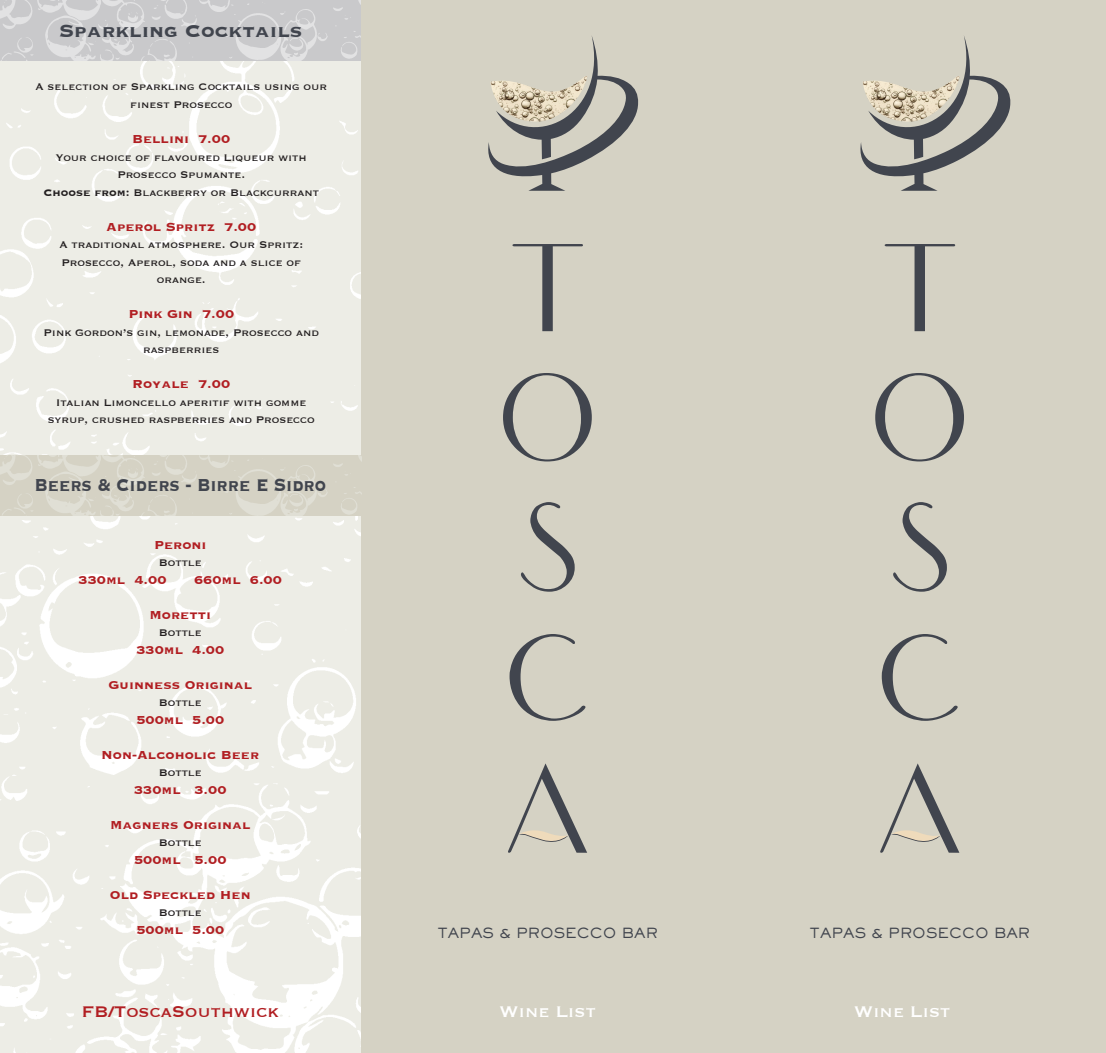
<style>
.page{position:relative;width:1106px;height:1053px;background:#fff}
.page>*{position:absolute;margin:0;border:0;box-sizing:border-box;transform-origin:0 0}
.t1{font:700 22.5px "Copperplate";color:#41454e;scale:.82 1}
.t2{font:700 22.5px "Copperplate";color:#41454e}
.t3{font:20px "Copperplate";color:#b11e22}
.t4{font:20px "Copperplate";color:#fff}
.t5{font:700 15px "Copperplate";color:#b11e22}
.t6{font:13.75px "Sackers Gothic Medium AT";color:#41454e}
.t7{font:12.5px/17.5px "Copperplate";color:#231f20;text-align:center}
.s1{font-weight:700}
</style>
<div class="page">
<img style="left:0;top:60px;width:361px;height:992px">
<img style="left:0;top:0;width:361px;height:60px">
<div style="left:361px;top:0;width:745px;height:1052px;background:#d5d2c4"></div>
<hr style="left:884px;top:244px;width:71px;height:2px;background:#41454e">
<svg style="left:875px;top:373px;width:89px;height:88px"></svg>
<svg style="left:893px;top:502px;width:54px;height:89px"></svg>
<svg style="left:881px;top:634px;width:76px;height:86px"></svg>
<svg style="left:860px;top:36px;width:150px;height:155px"></svg>
<img style="left:862px;top:76px;width:97px;height:46px">
<svg style="left:880px;top:763px;width:79px;height:89px"></svg>
<hr style="left:512px;top:244px;width:71px;height:2px;background:#41454e">
<svg style="left:503px;top:373px;width:89px;height:88px"></svg>
<svg style="left:521px;top:502px;width:53px;height:89px"></svg>
<svg style="left:509px;top:634px;width:76px;height:86px"></svg>
<svg style="left:488px;top:36px;width:150px;height:155px"></svg>
<img style="left:490px;top:76px;width:97px;height:46px">
<svg style="left:508px;top:763px;width:79px;height:89px"></svg>
<img style="left:0;top:455px;width:361px;height:61px">
<h1 class="t2" style="left:59px;top:16px;width:245px">Sparkling Cocktails</h1>
<p class="t7" style="left:35px;top:78px;width:293px">A selection of Sparkling Cocktails using our finest Prosecco</p>
<p class="t5" style="left:132px;top:129px;width:99px">Bellini 7.00</p>
<p class="t7" style="left:44px;top:148px;width:277px">Your choice of flavoured Liqueur with<br>Prosecco Spumante.<br><span class="s1">Choose from:</span> Blackberry or Blackcurrant</p>
<p class="t5" style="left:106px;top:217px;width:151px">Aperol Spritz 7.00</p>
<p class="t7" style="left:59px;top:235px;width:245px">A traditional atmosphere. Our Spritz:<br>Prosecco, Aperol, soda and a slice of orange.</p>
<p class="t5" style="left:128px;top:304px;width:107px">Pink Gin 7.00</p>
<p class="t7" style="left:44px;top:323px;width:277px">Pink Gordon’s gin, lemonade, Prosecco and raspberries</p>
<p class="t5" style="left:132px;top:374px;width:99px">Royale 7.00</p>
<p class="t7" style="left:48px;top:393px;width:269px">Italian Limoncello aperitif with gomme syrup, crushed raspberries and Prosecco</p>
<h1 class="t1" style="left:34px;top:470px;width:357px">Beers &amp; Ciders - Birre E Sidro</h1>
<p class="t5" style="left:154px;top:534px;width:54px">Peroni</p>
<p class="t7" style="left:159px;top:553px;width:45px">Bottle</p>
<p class="t5" style="left:79px;top:569px;width:89px">330ml 4.00</p>
<p class="t5" style="left:194px;top:569px;width:89px">660ml 6.00</p>
<p class="t5" style="left:149px;top:604px;width:63px">Moretti</p>
<p class="t7" style="left:159px;top:623px;width:45px">Bottle</p>
<p class="t5" style="left:136px;top:639px;width:89px">330ml 4.00</p>
<p class="t5" style="left:108px;top:674px;width:145px">Guinness Original</p>
<p class="t7" style="left:159px;top:693px;width:45px">Bottle</p>
<p class="t5" style="left:136px;top:709px;width:89px">500ml 5.00</p>
<p class="t5" style="left:101px;top:744px;width:159px">Non-Alcoholic Beer</p>
<p class="t7" style="left:159px;top:763px;width:45px">Bottle</p>
<p class="t5" style="left:134px;top:779px;width:94px">330ml 3.00</p>
<p class="t5" style="left:110px;top:814px;width:142px">Magners Original</p>
<p class="t7" style="left:159px;top:833px;width:45px">Bottle</p>
<p class="t5" style="left:134px;top:849px;width:94px">500ml 5.00</p>
<p class="t5" style="left:110px;top:884px;width:142px">Old Speckled Hen</p>
<p class="t7" style="left:159px;top:903px;width:45px">Bottle</p>
<p class="t5" style="left:136px;top:919px;width:89px">500ml 5.00</p>
<p class="t6" style="left:437px;top:923px;width:222px">TAPAS &amp; PROSECCO BAR</p>
<p class="t6" style="left:809px;top:923px;width:222px">TAPAS &amp; PROSECCO BAR</p>
<h2 class="t3" style="left:82px;top:998px;width:198px">FB/ToscaSouthwick</h2>
<h2 class="t4" style="left:499px;top:998px;width:98px">Wine List</h2>
<h2 class="t4" style="left:854px;top:998px;width:98px">Wine List</h2>
</div>
